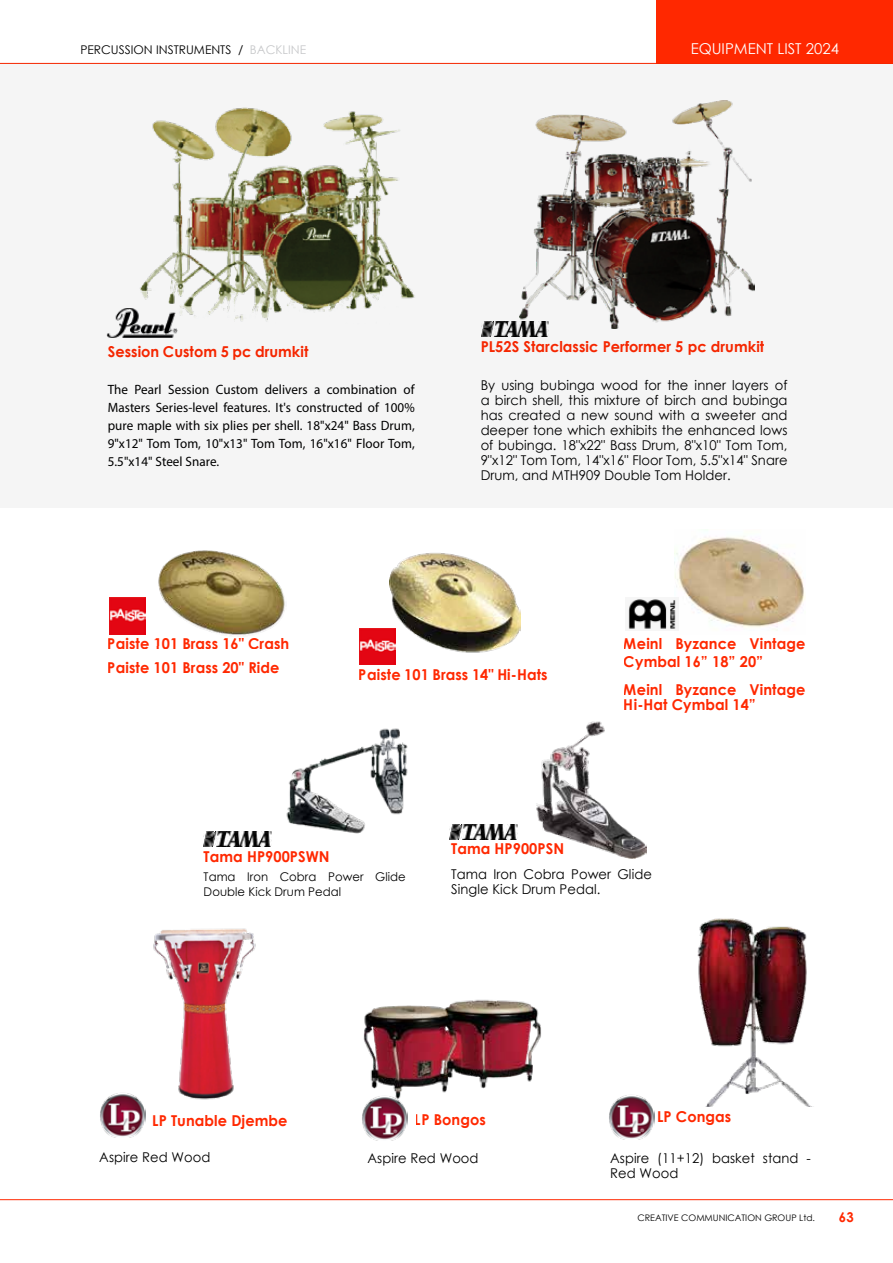
<style>
.page{position:relative;width:893px;height:1263px;background:#fff}
.page>*{position:absolute;margin:0;border:0;box-sizing:border-box;transform-origin:0 0}
.t1{font:700 15px/15px "Century Gothic";letter-spacing:.005em;color:#ff2800}
.t2{font:15px "Century Gothic";color:#fff}
.t3{font:13.5px/15px "Century Gothic";letter-spacing:.005em;color:#000}
.t4{font:13.5px/18px "Myriad Pro";letter-spacing:.005em;color:#000;text-align:justify}
.t5{font:700 13.5px "Century Gothic";color:#ff2800}
.t6{font:12px/15px "Century Gothic";letter-spacing:.005em;color:#000}
.t7{font:12px "Century Gothic";color:#000101}
.t8{font:9px "Century Gothic";color:#000}
.s1{color:#c7c8ca}
</style>
<div class="page">
<hr style="left:0;top:1199px;width:893px;height:1px;background:#ff2800">
<hr style="left:0;top:63px;width:891px;height:1px;background:#ff2800">
<div style="left:656px;top:0;width:237px;height:64px;background:#ff2800"></div>
<hr style="left:0;top:63px;width:1px;height:381px;background:#999b9e">
<img style="left:675px;top:536px;width:130px;height:95px">
<img style="left:158px;top:550px;width:127px;height:86px">
<img style="left:363px;top:999px;width:178px;height:95px">
<img style="left:204px;top:832px;width:67px;height:15px">
<img style="left:286px;top:728px;width:122px;height:106px">
<img style="left:362px;top:1094px;width:45px;height:47px">
<img style="left:450px;top:824px;width:67px;height:15px">
<img style="left:536px;top:721px;width:111px;height:137px">
<img style="left:697px;top:918px;width:117px;height:189px">
<img style="left:609px;top:1095px;width:45px;height:45px">
<img style="left:153px;top:928px;width:103px;height:172px">
<img style="left:100px;top:1093px;width:45px;height:44px">
<img style="left:109px;top:598px;width:37px;height:36px">
<img style="left:628px;top:598px;width:51px;height:33px">
<img style="left:389px;top:553px;width:131px;height:100px">
<img style="left:359px;top:628px;width:37px;height:37px">
<svg style="left:0;top:64px;width:755px;height:380px;fill:#f5f5f5"></svg>
<p class="t7" style="left:80px;top:41px;width:227px">PERCUSSION INSTRUMENTS / <span class="s1">BACKLINE</span></p>
<p class="t2" style="left:691px;top:38px;width:150px">EQUIPMENT LIST 2024</p>
<p class="t1" style="left:108px;top:343px;width:202px">Session Custom 5 pc drumkit</p>
<p class="t1" style="left:481px;top:339px;width:285px">PL52S Starclassic Performer 5 pc drumkit</p>
<p class="t4" style="left:108px;top:381px;width:309px">The Pearl Session Custom delivers a combination of Masters Series-level features. It's constructed of 100% pure maple with six plies per shell. 18"x24" Bass Drum, 9"x12" Tom Tom, 10"x13" Tom Tom, 16"x16" Floor Tom, 5.5"x14" Steel Snare.</p>
<p class="t3" style="left:481px;top:377px;width:308px;text-align:justify">By using bubinga wood for the inner layers of a birch shell, this mixture of birch and bubinga has created a new sound with a sweeter and deeper tone which exhibits the enhanced lows of bubinga. 18"x22" Bass Drum, 8"x10" Tom Tom, 9"x12" Tom Tom, 14"x16" Floor Tom, 5.5"x14" Snare Drum, and MTH909 Double Tom Holder.</p>
<p class="t1" style="left:108px;top:635px;width:183px">Paiste 101 Brass 16" Crash</p>
<p class="t1" style="left:624px;top:634px;width:183px;line-height:18px">Meinl Byzance Vintage<br>Cymbal 16” 18” 20”</p>
<p class="t1" style="left:108px;top:659px;width:173px">Paiste 101 Brass 20" Ride</p>
<p class="t1" style="left:359px;top:666px;width:190px">Paiste 101 Brass 14" Hi-Hats</p>
<p class="t1" style="left:624px;top:682px;width:183px">Meinl Byzance Vintage<br>Hi-Hat Cymbal 14”</p>
<p class="t1" style="left:204px;top:849px;width:128px">Tama HP900PSWN</p>
<p class="t6" style="left:204px;top:869px;width:204px">Tama Iron Cobra Power Glide<br>Double Kick Drum Pedal</p>
<p class="t1" style="left:451px;top:840px;width:114px">Tama HP900PSN</p>
<p class="t3" style="left:451px;top:866px;width:202px">Tama Iron Cobra Power Glide<br>Single Kick Drum Pedal.</p>
<p class="t1" style="left:152px;top:1112px;width:137px">LP Tunable Djembe</p>
<p class="t3" style="left:99px;top:1149px;width:113px">Aspire Red Wood</p>
<p class="t1" style="left:415px;top:1111px;width:73px">LP Bongos</p>
<p class="t3" style="left:367px;top:1150px;width:113px">Aspire Red Wood</p>
<p class="t1" style="left:657px;top:1108px;width:76px">LP Congas</p>
<p class="t3" style="left:610px;top:1150px;width:202px">Aspire (11+12) basket stand -<br>Red Wood</p>
<p class="t8" style="left:637px;top:1211px;width:179px">CREATIVE COMMUNICATION GROUP Ltd.</p>
<p class="t5" style="left:839px;top:1207px;width:16px">63</p>
</div>
